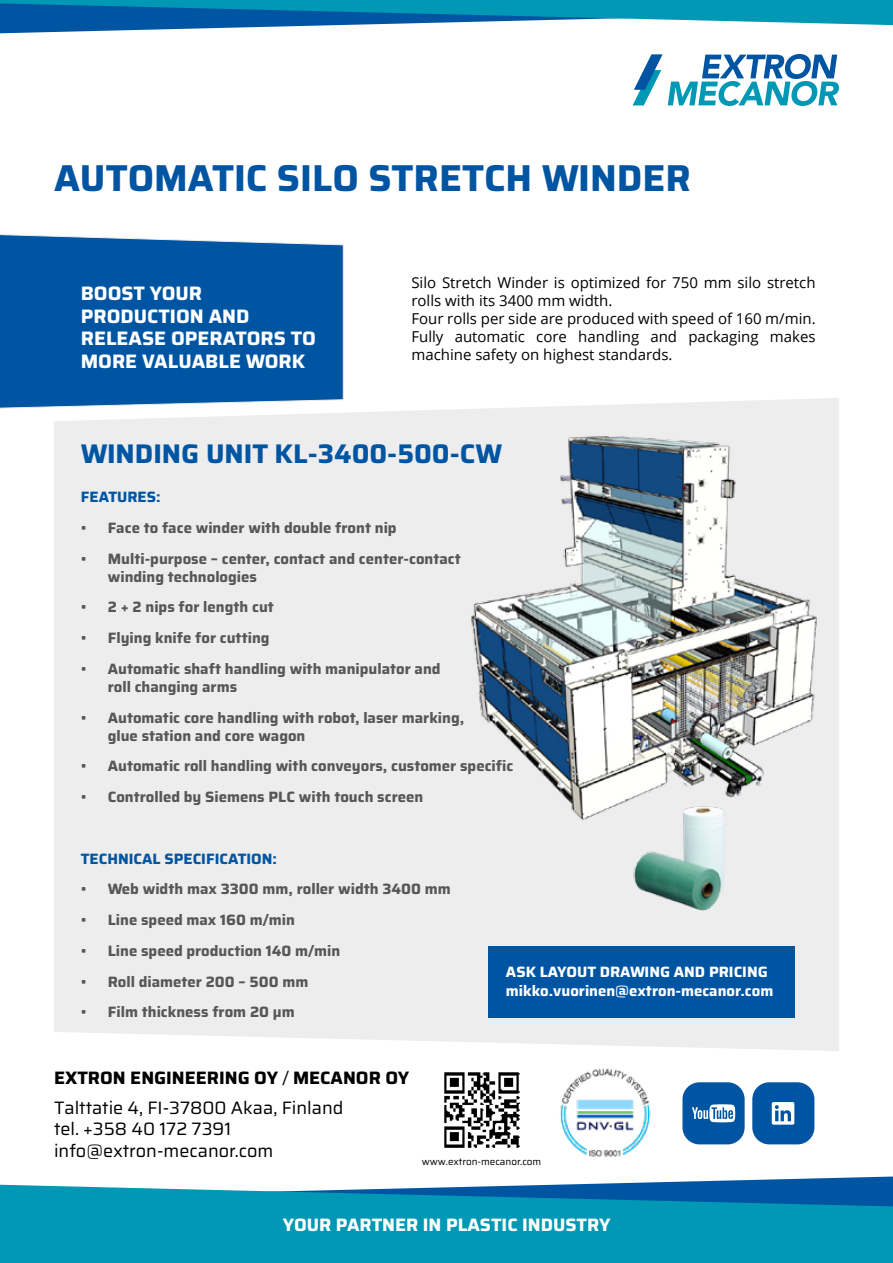
<style>
.page{position:relative;width:893px;height:1263px;background:#fff}
.page>*{position:absolute;margin:0;border:0;box-sizing:border-box;transform-origin:0 0}
.t1{font:700 37.5px "Saira";color:#0055a3}
.t2{font:700 27px "Saira";color:#0055a3}
.t3{font:700 19.5px/22.5px "Saira";color:#fff}
.t4{font:18px/30.2px "Saira";color:#000}
.t5{font:700 18px "Saira";color:#fff}
.t6{font:700 15px/18px "Saira";color:#575756}
.t7{font:15px/18px "Open Sans";color:#000}
.t8{font:700 15px/19.5px "Saira";color:#fff}
.t9{font:700 15px "Saira";color:#0055a3}
.t10{font:9.9px "Saira";color:#000}
.s1{font-weight:700}
</style>
<div class="page">
<svg style="left:682px;top:1176px;width:211px;height:8px;fill:#0055a3"></svg>
<svg style="left:0;top:1184px;width:893px;height:79px;background:#0894b4"></svg>
<svg style="left:0;top:25px;width:893px;height:9px"></svg>
<svg style="left:0;top:0;width:893px;height:25px;background:#1488b4"></svg>
<div style="left:54px;top:398px;width:785px;height:653px;background:#ededed"></div>
<svg style="left:0;top:234px;width:344px;height:175px;background:#1160a9"></svg>
<svg style="left:633px;top:54px;width:206px;height:52px"></svg>
<img style="left:527px;top:1068px;width:155px;height:125px">
<img style="left:444px;top:1072px;width:75px;height:75px">
<div style="left:488px;top:946px;width:306px;height:71px;background:#0055a3"></div>
<div style="left:682px;top:1082px;width:63px;height:62px;background:#0055a3;border-radius:17px"></div>
<svg style="left:692px;top:1104px;width:43px;height:18px"></svg>
<div style="left:752px;top:1082px;width:62px;height:62px;background:#0055a3;border-radius:17px"></div>
<svg style="left:772px;top:1102px;width:22px;height:22px"></svg>
<img style="left:451px;top:420px;width:384px;height:411px">
<img style="left:628px;top:804px;width:109px;height:107px">
<h1 class="t1" style="left:54px;top:149px;width:638px">AUTOMATIC SILO STRETCH WINDER</h1>
<h3 class="t3" style="left:81px;top:282px;width:237px">BOOST YOUR<br>PRODUCTION AND<br>RELEASE OPERATORS TO<br>MORE VALUABLE WORK</h3>
<p class="t7" style="left:411px;top:273px;width:406px">Silo Stretch Winder is optimized for 750 mm silo stretch rolls with its 3400 mm width.<br>Four rolls per side are produced with speed of 160 m/min.<br>Fully automatic core handling and packaging makes machine safety on highest standards.</p>
<h2 class="t2" style="left:81px;top:433px;width:422px">WINDING UNIT KL-3400-500-CW</h2>
<p class="t9" style="left:81px;top:485px;width:81px">FEATURES:</p>
<p class="t6" style="left:81px;top:518px;width:317px">• Face to face winder with double front nip</p>
<p class="t6" style="left:108px;top:549px;width:354px;text-indent:-27px">• Multi-purpose – center, contact and center-contact winding technologies</p>
<p class="t6" style="left:81px;top:598px;width:195px">• 2 + 2 nips for length cut</p>
<p class="t6" style="left:81px;top:629px;width:190px">• Flying knife for cutting</p>
<p class="t6" style="left:108px;top:659px;width:334px;text-indent:-27px">• Automatic shaft handling with manipulator and roll changing arms</p>
<p class="t6" style="left:108px;top:708px;width:358px;text-indent:-27px">• Automatic core handling with robot, laser marking, glue station and core wagon</p>
<p class="t6" style="left:81px;top:757px;width:434px">• Automatic roll handling with conveyors, customer specific</p>
<p class="t6" style="left:81px;top:788px;width:344px">• Controlled by Siemens PLC with touch screen</p>
<p class="t9" style="left:81px;top:847px;width:198px">TECHNICAL SPECIFICATION:</p>
<p class="t6" style="left:81px;top:880px;width:372px">• Web width max 3300 mm, roller width 3400 mm</p>
<p class="t6" style="left:81px;top:911px;width:216px">• Line speed max 160 m/min</p>
<p class="t6" style="left:81px;top:941px;width:261px">• Line speed production 140 m/min</p>
<p class="t6" style="left:81px;top:972px;width:229px">• Roll diameter 200 – 500 mm</p>
<p class="t6" style="left:81px;top:1003px;width:215px">• Film thickness from 20 µm</p>
<p class="t8" style="left:506px;top:962px;width:269px">ASK LAYOUT DRAWING AND PRICING mikko.vuorinen@extron-mecanor.com</p>
<p class="t4" style="left:54px;top:1062px;width:357px"><span class="s1">EXTRON ENGINEERING OY</span> / <span class="s1">MECANOR OY<br></span>Talttatie 4, FI-37800 Akaa, Finland</p>
<p class="t4" style="left:54px;top:1118px;width:221px;line-height:21.6px">tel. +358 40 172 7391 info@extron-mecanor.com</p>
<p class="t10" style="left:422px;top:1154px;width:121px">www.extron-mecanor.com</p>
<p class="t5" style="left:283px;top:1211px;width:329px">YOUR PARTNER IN PLASTIC INDUSTRY</p>
</div>
